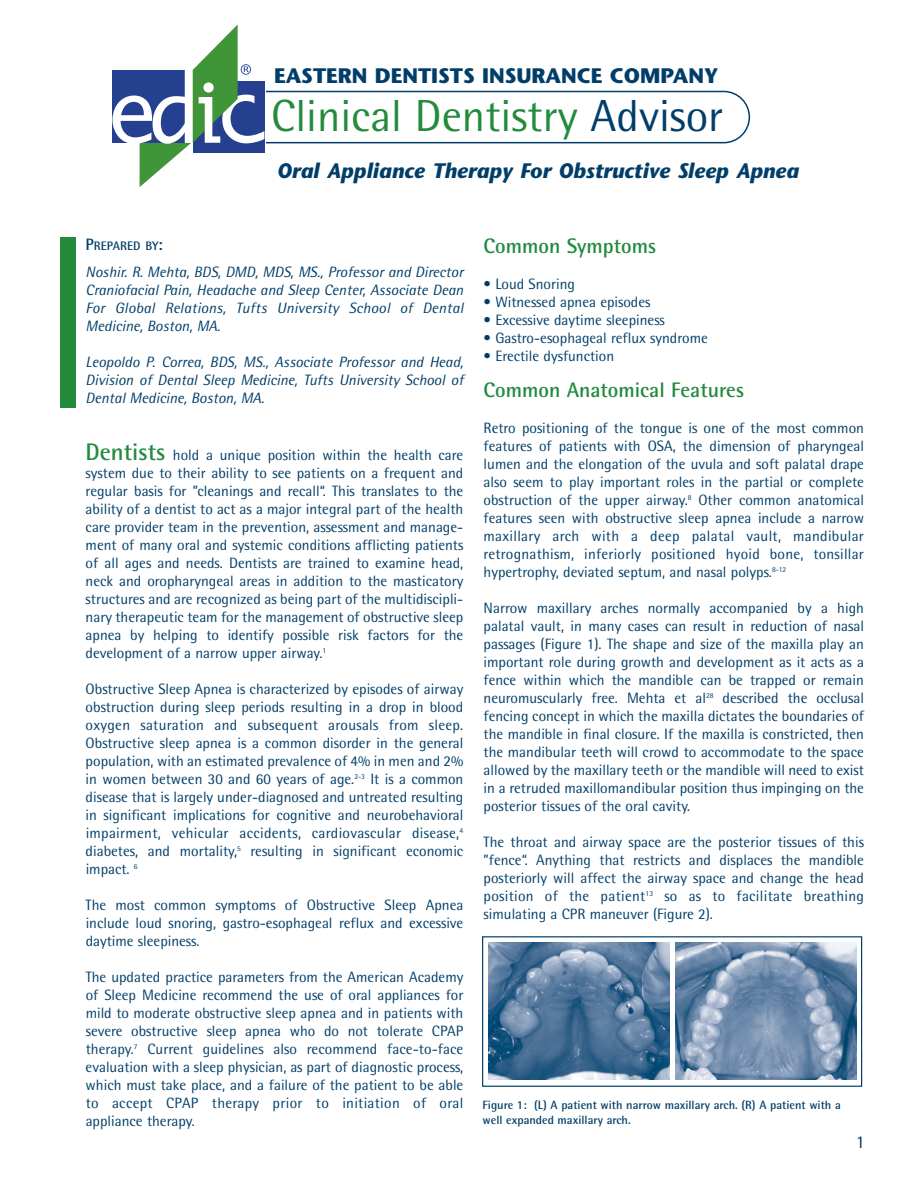
<style>
.page{position:relative;width:918px;height:1188px;background:#fff}
.page>*{position:absolute;margin:0;border:0;box-sizing:border-box;transform-origin:0 0}
.t1{font:45px "Rotis Semi Sans";color:#238b3c}
.t2{font:italic 700 21px "Stone Sans";color:#003e69}
.t3{font:700 21px "Rotis Semi Sans";color:#238b3c}
.t4{font:700 21px "Stone Sans";color:#003e69}
.t5{font:18px "Rotis Semi Sans";color:#003e69}
.t6{font:15px/18px "Rotis Semi Sans";color:#003e69;text-align:justify}
.t7{font:italic 15px/18px "Rotis Semi Sans";color:#003e69;text-align:justify}
.t8{font:700 12.3px "Rotis Semi Sans";color:#003e69}
.t9{font:700 12px/14.4px "Rotis Semi Sans";color:#003e69}
.s1{color:#003e69}
.s2{font-size:16.5px}
.s3{font-weight:700;font-size:24px;color:#238b3c}
</style>
<div class="page">
<div style="left:60px;top:237px;width:15px;height:170px;background:#238b3c"></div>
<svg style="left:112px;top:24px;width:638px;height:163px"></svg>
<div style="left:111px;top:43px;width:75px;height:27px;background:#fff"></div>
<div style="left:191px;top:155px;width:75px;height:27px;background:#fff"></div>
<div style="left:482px;top:936px;width:380px;height:151px;border:1px solid #003e69"></div>
<img style="left:488px;top:943px;width:181px;height:136px">
<img style="left:675px;top:943px;width:181px;height:136px">
<h2 class="t4" style="left:274px;top:67px;width:446px">EASTERN DENTISTS INSURANCE COMPANY</h2>
<h1 class="t1" style="left:271px;top:100px;width:454px">Clinical Dentistry <span class="s1">Advisor</span></h1>
<h2 class="t2" style="left:277px;top:163px;width:524px">Oral Appliance Therapy For Obstructive Sleep Apnea</h2>
<p class="t8" style="left:86px;top:241px;width:79px"><span class="s2">P</span>REPARED BY<span class="s2">:</span></p>
<p class="t7" style="left:86px;top:264px;width:379px">Noshir. R. Mehta, BDS, DMD, MDS, MS., Professor and Director Craniofacial Pain, Headache and Sleep Center, Associate Dean For Global Relations, Tufts University School of Dental Medicine, Boston, MA.</p>
<p class="t7" style="left:86px;top:354px;width:379px">Leopoldo P. Correa, BDS, MS., Associate Professor and Head, Division of Dental Sleep Medicine, Tufts University School of Dental Medicine, Boston, MA.</p>
<p class="t6" style="left:86px;top:447px;width:379px"><span class="s3">Dentists</span> hold a unique position within the health care system due to their ability to see patients on a frequent and regular basis for ”cleanings and recall“. This translates to the ability of a dentist to act as a major integral part of the health care provider team in the prevention, assessment and manage&shy;ment of many oral and systemic conditions afflicting patients of all ages and needs. Dentists are trained to examine head, neck and oropharyngeal areas in addition to the masticatory structures and are recognized as being part of the multidiscipli&shy;nary therapeutic team for the management of obstructive sleep apnea by helping to identify possible risk factors for the development of a narrow upper airway.<sup>1</sup></p>
<p class="t6" style="left:86px;top:681px;width:379px">Obstructive Sleep Apnea is characterized by episodes of airway obstruction during sleep periods resulting in a drop in blood oxygen saturation and subsequent arousals from sleep.<br>Obstructive sleep apnea is a common disorder in the general population, with an estimated prevalence of 4% in men and 2% in women between 30 and 60 years of age.<sup>2-3</sup> It is a common disease that is largely under-diagnosed and untreated resulting in significant implications for cognitive and neurobehavioral impairment, vehicular accidents, cardiovascular disease,<sup>4 </sup>diabetes, and mortality,<sup>5</sup> resulting in significant economic impact. <sup>6</sup></p>
<p class="t6" style="left:86px;top:897px;width:379px">The most common symptoms of Obstructive Sleep Apnea include loud snoring, gastro-esophageal reflux and excessive daytime sleepiness.</p>
<p class="t6" style="left:86px;top:969px;width:379px">The updated practice parameters from the American Academy of Sleep Medicine recommend the use of oral appliances for mild to moderate obstructive sleep apnea and in patients with severe obstructive sleep apnea who do not tolerate CPAP therapy.<sup>7</sup> Current guidelines also recommend face-to-face evaluation with a sleep physician, as part of diagnostic process, which must take place, and a failure of the patient to be able to accept CPAP therapy prior to initiation of oral appliance therapy.</p>
<h2 class="t3" style="left:484px;top:239px;width:174px">Common Symptoms</h2>
<p class="t6" style="left:484px;top:277px;width:93px">• Loud Snoring</p>
<p class="t6" style="left:484px;top:295px;width:168px">• Witnessed apnea episodes</p>
<p class="t6" style="left:484px;top:313px;width:183px">• Excessive daytime sleepiness</p>
<p class="t6" style="left:484px;top:331px;width:226px">• Gastro-esophageal reflux syndrome</p>
<p class="t6" style="left:484px;top:349px;width:132px">• Erectile dysfunction</p>
<h2 class="t3" style="left:484px;top:383px;width:262px">Common Anatomical Features</h2>
<p class="t6" style="left:484px;top:421px;width:382px">Retro positioning of the tongue is one of the most common features of patients with OSA, the dimension of pharyngeal lumen and the elongation of the uvula and soft palatal drape also seem to play important roles in the partial or complete obstruction of the upper airway.<sup>8</sup> Other common anatomical features seen with obstructive sleep apnea include a narrow maxillary arch with a deep palatal vault, mandibular retrognathism, inferiorly positioned hyoid bone, tonsillar hypertrophy, deviated septum, and nasal polyps.<sup>8-12</sup></p>
<p class="t6" style="left:484px;top:601px;width:382px">Narrow maxillary arches normally accompanied by a high palatal vault, in many cases can result in reduction of nasal passages (Figure 1). The shape and size of the maxilla play an important role during growth and development as it acts as a fence within which the mandible can be trapped or remain neuromuscularly free. Mehta et al<sup>28</sup> described the occlusal fencing concept in which the maxilla dictates the boundaries of the mandible in final closure. If the maxilla is constricted, then the mandibular teeth will crowd to accommodate to the space allowed by the maxillary teeth or the mandible will need to exist in a retruded maxillomandibular position thus impinging on the posterior tissues of the oral cavity.</p>
<p class="t6" style="left:484px;top:835px;width:382px">The throat and airway space are the posterior tissues of this ”fence“. Anything that restricts and displaces the mandible posteriorly will affect the airway space and change the head position of the patient<sup>13</sup> so as to facilitate breathing simulating a CPR maneuver (Figure 2).</p>
<p class="t9" style="left:483px;top:1099px;width:360px">Figure 1: (L) A patient with narrow maxillary arch. (R) A patient with a well expanded maxillary arch.</p>
<p class="t5" style="left:856px;top:1136px;width:11px">1</p>
</div>
